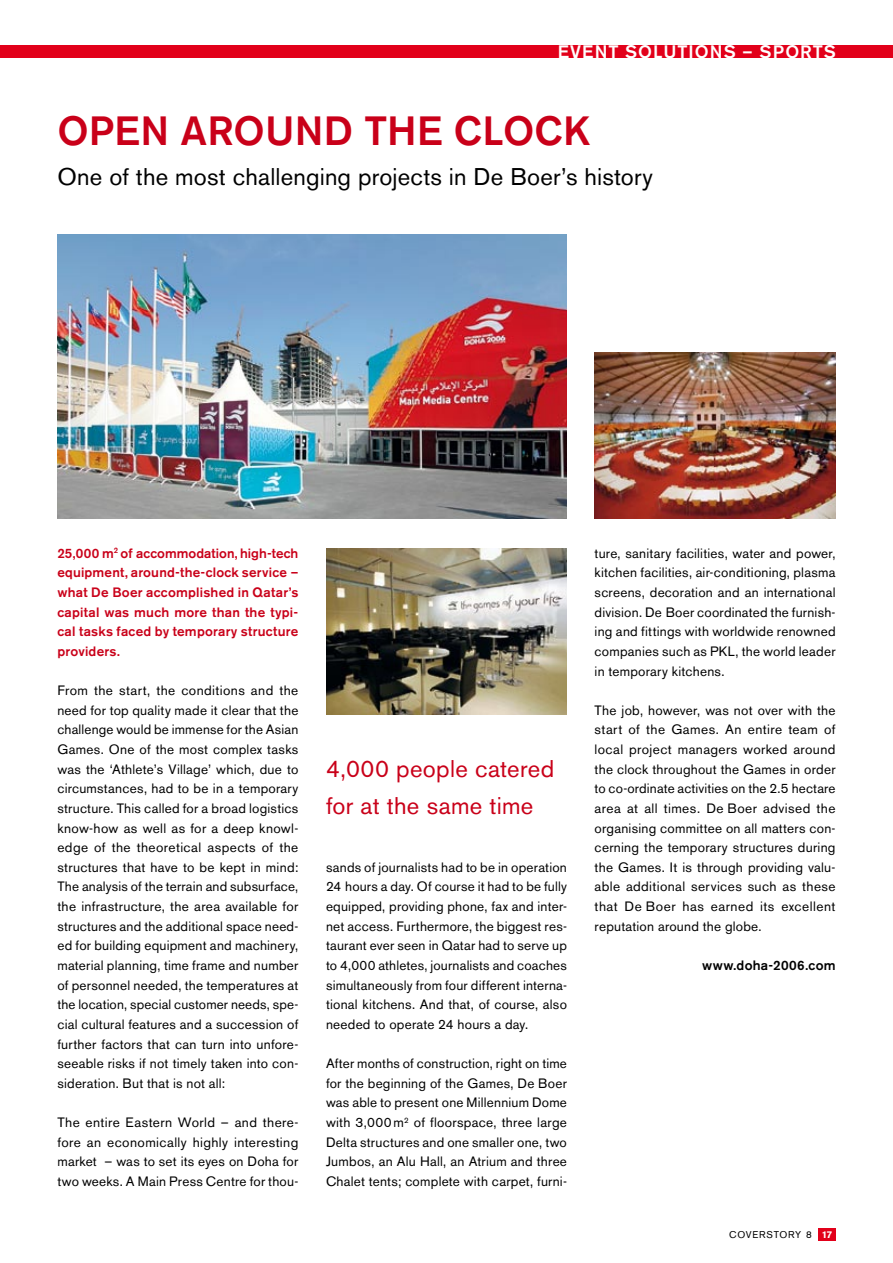
<style>
.page{position:relative;width:893px;height:1263px;background:#fff}
.page>*{position:absolute;margin:0;border:0;box-sizing:border-box;transform-origin:0 0}
.t1{font:500 40.5px "Akzidenz Grotesk BQ";letter-spacing:.01em;color:#c90019}
.t2{font:24px "Akzidenz Grotesk BQ";letter-spacing:.01em;color:#000}
.t3{font:24px/36.8px "Akzidenz Grotesk BQ";letter-spacing:.02em;color:#c90019}
.t4{font:500 18px "Akzidenz Grotesk BQ";letter-spacing:.06em;color:#fff}
.t5{font:13.5px/19.6px "Akzidenz Grotesk BQ";letter-spacing:.02em;color:#000;text-align:justify}
.t6{font:500 13.5px/19.6px "Akzidenz Grotesk BQ";letter-spacing:.02em;color:#c90019;text-align:justify}
.t7{font:500 13.5px "Akzidenz Grotesk BQ";letter-spacing:.035em;color:#000}
.t8{font:9.75px "Akzidenz Grotesk BQ";color:#000}
.t9{font:700 9.75px "Akzidenz Grotesk BQ";color:#fff}
.s1{font-weight:400;color:#000}
</style>
<div class="page">
<div style="left:0;top:45px;width:893px;height:12px;background:#e2001a"></div>
<div style="left:819px;top:1228px;width:17px;height:13px;background:#e2001a"></div>
<img style="left:57px;top:235px;width:510px;height:283px">
<img style="left:595px;top:352px;width:241px;height:166px">
<img style="left:326px;top:548px;width:241px;height:167px">
<h3 class="t4" style="left:558px;top:41px;width:280px">Event solutions – Sports</h3>
<h1 class="t1" style="left:57px;top:106px;width:534px">Open around the clock</h1>
<h2 class="t2" style="left:57px;top:162px;width:597px">One of the most challenging projects in De Boer’s history</h2>
<p class="t6" style="left:57px;top:543px;width:242px">25,000 m<sup>2</sup> of accommodation, high-tech equipment, around-the-clock service – what De Boer accomplished in Qatar’s capital was much more than the typi&shy;cal tasks faced by temporary structure providers.</p>
<p class="t5" style="left:57px;top:681px;width:242px">From the start, the conditions and the need for top quality made it clear that the challenge would be immense for the Asian Games. One of the most complex tasks was the ‘Athlete’s Village’ which, due to circumstances, had to be in a temporary structure. This called for a broad logistics know-how as well as for a deep knowl&shy;edge of the theoretical aspects of the structures that have to be kept in mind:<br>The analysis of the terrain and subsurface, the infrastructure, the area available for structures and the additional space need&shy;ed for building equipment and machinery, material planning, time frame and number of personnel needed, the temperatures at the location, special customer needs, spe&shy;cial cultural features and a succession of further factors that can turn into unfore&shy;seeable risks if not timely taken into con&shy;sideration. But that is not all:</p>
<p class="t5" style="left:57px;top:1112px;width:242px">The entire Eastern World – and there&shy;fore an economically highly interesting market – was to set its eyes on Doha for two weeks. A Main Press Centre for thou-</p>
<h2 class="t3" style="left:326px;top:750px;width:230px">4,000 people catered for at the same time</h2>
<p class="t5" style="left:326px;top:857px;width:242px">sands of journalists had to be in operation 24 hours a day. Of course it had to be fully equipped, providing phone, fax and inter&shy;net access. Furthermore, the biggest res&shy;taurant ever seen in Qatar had to serve up to 4,000 athletes, journalists and coaches simultaneously from four different interna&shy;tional kitchens. And that, of course, also needed to operate 24 hours a day.</p>
<p class="t5" style="left:326px;top:1054px;width:242px">After months of construction, right on time for the beginning of the Games, De Boer was able to present one Millennium Dome with 3,000m<sup>2</sup> of floorspace, three large Delta structures and one smaller one, two Jumbos, an Alu Hall, an Atrium and three Chalet tents; complete with carpet, furni-</p>
<p class="t5" style="left:595px;top:543px;width:242px">ture, sanitary facilities, water and power, kitchen facilities, air-conditioning, plasma screens, decoration and an international division. De Boer coordinated the furnish&shy;ing and fittings with worldwide renowned companies such as PKL, the world leader in temporary kitchens.</p>
<p class="t5" style="left:595px;top:700px;width:242px">The job, however, was not over with the start of the Games. An entire team of local project managers worked around the clock throughout the Games in order to co-ordinate activities on the 2.5 hectare area at all times. De Boer advised the organising committee on all matters con&shy;cerning the temporary structures during the Games. It is through providing valu&shy;able additional services such as these that De Boer has earned its excellent reputation around the globe.</p>
<p class="t7" style="left:702px;top:957px;width:135px">www.doha-2006.com</p>
<p class="t8" style="left:729px;top:1229px;width:17px">COVER</p>
<p class="t8" style="left:766px;top:1229px;width:16px">STORY</p>
<p class="t9" style="left:806px;top:1229px;width:28px"><span class="s1">8</span> 17</p>
</div>
